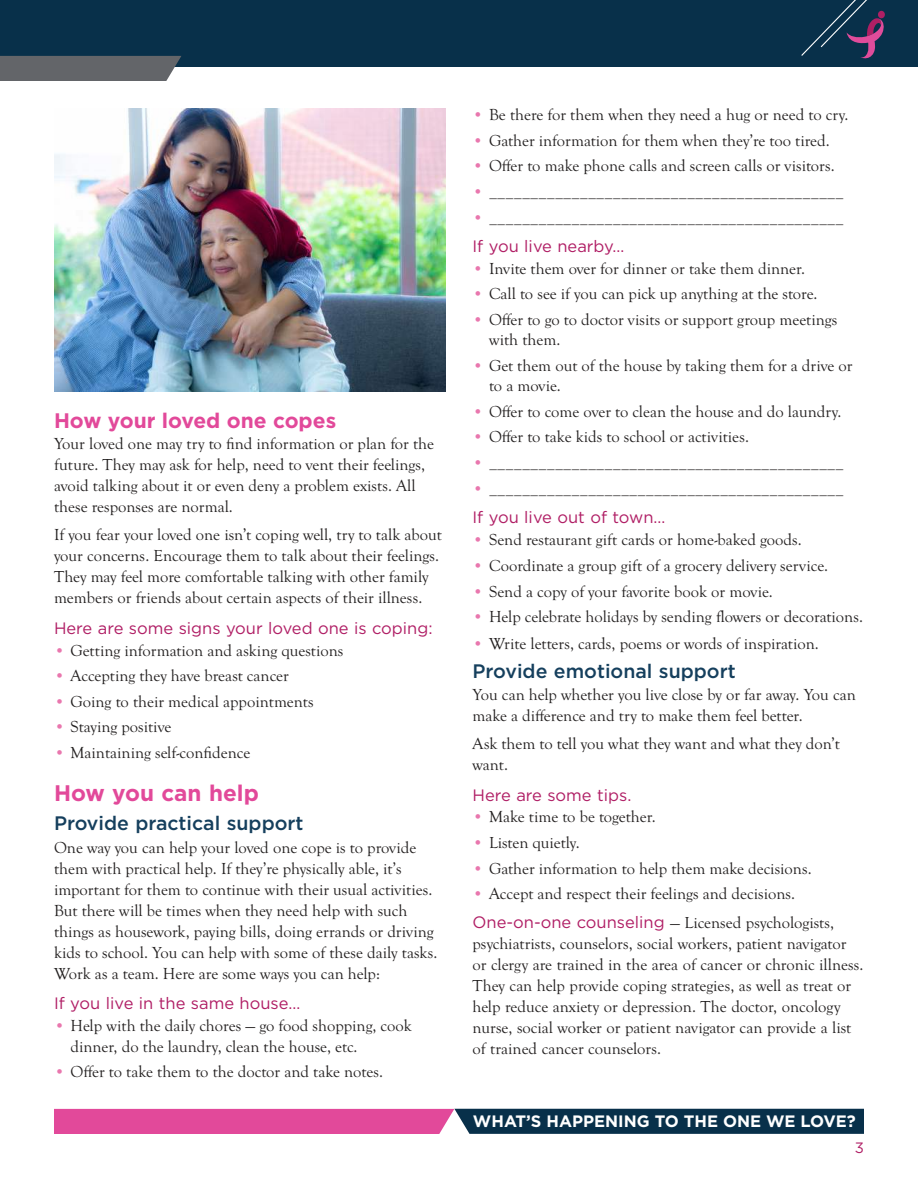
<style>
.page{position:relative;width:918px;height:1188px;background:#fff}
.page>*{position:absolute;margin:0;border:0;box-sizing:border-box;transform-origin:0 0}
.t1{font:700 22.5px "Gotham";color:#e2499a}
.t2{font:700 21px "Gotham";color:#e2499a}
.t3{font:500 19.5px "Gotham";color:#153f5d}
.t4{font:16.5px/21px "Goudy Old Sty";color:#221f1f}
.t5{font:16.5px "Gotham";color:#b01e65}
.t6{font:700 16.5px "Gotham";color:#fff}
.t7{font:15px "Gotham";color:#b01e65}
.s1{color:#e977ae}
.s2{font-family:"Gotham";color:#b01e65}
</style>
<div class="page">
<svg style="left:54px;top:1109px;width:810px;height:25px;background:#774074"></svg>
<div style="left:0;top:0;width:918px;height:67px;background:#08304a"></div>
<div style="left:0;top:56px;width:181px;height:25px;background:#636569"></div>
<svg style="left:801px;top:0;width:84px;height:59px"></svg>
<img style="left:54px;top:108px;width:392px;height:284px">
<p class="t2" style="left:54px;top:413px;width:284px">How your loved one copes</p>
<p class="t4" style="left:54px;top:435px;width:382px">Your loved one may try to find information or plan for the future. They may ask for help, need to vent their feelings, avoid talking about it or even deny a problem exists. All these responses are normal.</p>
<p class="t4" style="left:54px;top:525px;width:389px">If you fear your loved one isn’t coping well, try to talk about your concerns. Encourage them to talk about their feelings.<br>They may feel more comfortable talking with other family members or friends about certain aspects of their illness.</p>
<p class="t5" style="left:54px;top:622px;width:380px">Here are some signs your loved one is coping:</p>
<p class="t4" style="left:54px;top:641px;width:291px"><span class="s1">•</span> Getting information and asking questions</p>
<p class="t4" style="left:54px;top:666px;width:236px"><span class="s1">•</span> Accepting they have breast cancer</p>
<p class="t4" style="left:54px;top:692px;width:261px"><span class="s1">•</span> Going to their medical appointments</p>
<p class="t4" style="left:54px;top:718px;width:119px"><span class="s1">•</span> Staying positive</p>
<p class="t4" style="left:54px;top:743px;width:198px"><span class="s1">•</span> Maintaining self-confidence</p>
<h1 class="t1" style="left:54px;top:785px;width:206px">How you can help</h1>
<p class="t3" style="left:54px;top:816px;width:251px">Provide practical support</p>
<p class="t4" style="left:54px;top:838px;width:385px">One way you can help your loved one cope is to provide them with practical help. If they’re physically able, it’s important for them to continue with their usual activities.<br>But there will be times when they need help with such things as housework, paying bills, doing errands or driving kids to school. You can help with some of these daily tasks.<br>Work as a team. Here are some ways you can help:</p>
<p class="t5" style="left:54px;top:997px;width:248px">If you live in the same house…</p>
<p class="t4" style="left:70px;top:1017px;width:343px;line-height:20.2px;text-indent:-16px"><span class="s1">•</span> Help with the daily chores — go food shopping, cook dinner, do the laundry, clean the house, etc.</p>
<p class="t4" style="left:54px;top:1062px;width:331px"><span class="s1">•</span> Offer to take them to the doctor and take notes.</p>
<p class="t4" style="left:472px;top:105px;width:378px"><span class="s1">•</span> Be there for them when they need a hug or need to cry.</p>
<p class="t4" style="left:472px;top:131px;width:359px"><span class="s1">•</span> Gather information for them when they’re too tired.</p>
<p class="t4" style="left:472px;top:156px;width:364px"><span class="s1">•</span> Offer to make phone calls and screen calls or visitors.</p>
<p class="t4" style="left:472px;top:182px;width:373px"><span class="s1">•</span> ___________________________________________</p>
<p class="t4" style="left:472px;top:208px;width:373px"><span class="s1">•</span> ___________________________________________</p>
<p class="t5" style="left:472px;top:240px;width:153px">If you live nearby…</p>
<p class="t4" style="left:472px;top:259px;width:334px"><span class="s1">•</span> Invite them over for dinner or take them dinner.</p>
<p class="t4" style="left:472px;top:284px;width:347px"><span class="s1">•</span> Call to see if you can pick up anything at the store.</p>
<p class="t4" style="left:489px;top:310px;width:350px;line-height:20.2px;text-indent:-16px"><span class="s1">•</span> Offer to go to doctor visits or support group meetings with them.</p>
<p class="t4" style="left:489px;top:356px;width:365px;line-height:20.2px;text-indent:-16px"><span class="s1">•</span> Get them out of the house by taking them for a drive or to a movie.</p>
<p class="t4" style="left:472px;top:402px;width:371px"><span class="s1">•</span> Offer to come over to clean the house and do laundry.</p>
<p class="t4" style="left:472px;top:427px;width:278px"><span class="s1">•</span> Offer to take kids to school or activities.</p>
<p class="t4" style="left:472px;top:453px;width:373px"><span class="s1">•</span> ___________________________________________</p>
<p class="t4" style="left:472px;top:479px;width:373px"><span class="s1">•</span> ___________________________________________</p>
<p class="t5" style="left:472px;top:511px;width:194px">If you live out of town…</p>
<p class="t4" style="left:472px;top:530px;width:331px"><span class="s1">•</span> Send restaurant gift cards or home-baked goods.</p>
<p class="t4" style="left:472px;top:556px;width:357px"><span class="s1">•</span> Coordinate a group gift of a grocery delivery service.</p>
<p class="t4" style="left:472px;top:582px;width:302px"><span class="s1">•</span> Send a copy of your favorite book or movie.</p>
<p class="t4" style="left:472px;top:607px;width:392px"><span class="s1">•</span> Help celebrate holidays by sending flowers or decorations.</p>
<p class="t4" style="left:472px;top:634px;width:348px"><span class="s1">•</span> Write letters, cards, poems or words of inspiration.</p>
<p class="t3" style="left:472px;top:663px;width:265px">Provide emotional support</p>
<p class="t4" style="left:472px;top:685px;width:385px">You can help whether you live close by or far away. You can make a difference and try to make them feel better.</p>
<p class="t4" style="left:472px;top:734px;width:369px">Ask them to tell you what they want and what they don’t want.</p>
<p class="t5" style="left:472px;top:788px;width:160px">Here are some tips.</p>
<p class="t4" style="left:472px;top:808px;width:185px"><span class="s1">•</span> Make time to be together.</p>
<p class="t4" style="left:472px;top:833px;width:109px"><span class="s1">•</span> Listen quietly.</p>
<p class="t4" style="left:472px;top:859px;width:341px"><span class="s1">•</span> Gather information to help them make decisions.</p>
<p class="t4" style="left:472px;top:880px;width:363px;line-height:29.1px"><span class="s1">•</span> Accept and respect their feelings and decisions.<br><span class="s2">One-on-one counseling</span> — Licensed psychologists,</p>
<p class="t4" style="left:472px;top:935px;width:393px">psychiatrists, counselors, social workers, patient navigator or clergy are trained in the area of cancer or chronic illness.<br>They can help provide coping strategies, as well as treat or help reduce anxiety or depression. The doctor, oncology nurse, social worker or patient navigator can provide a list of trained cancer counselors.</p>
<p class="t6" style="left:473px;top:1112px;width:384px">WHAT’S HAPPENING TO THE ONE WE LOVE?</p>
<p class="t7" style="left:855px;top:1142px;width:11px">3</p>
</div>
